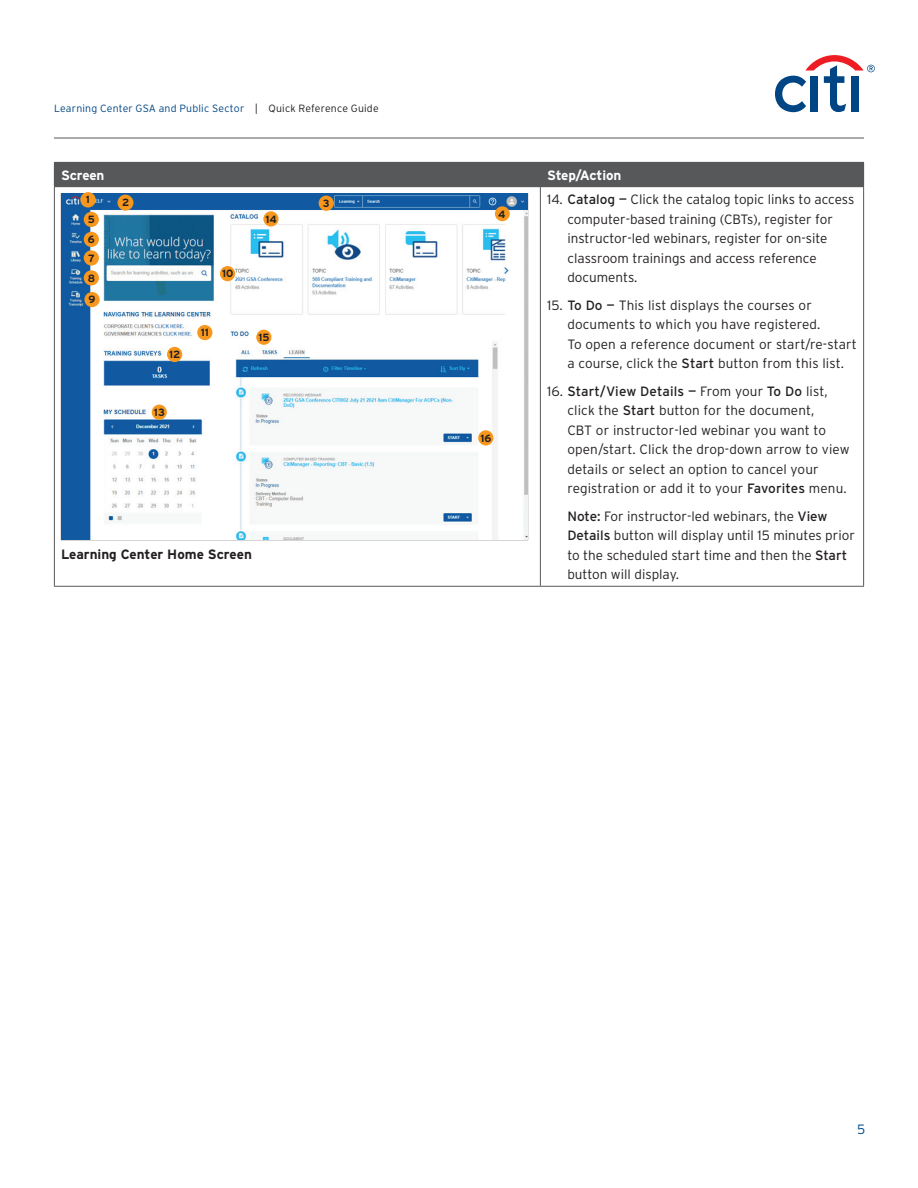
<style>
.page{position:relative;width:918px;height:1188px;background:#fff}
.page>*{position:absolute;margin:0;border:0;box-sizing:border-box;transform-origin:0 0}
.t1{font:300 13.5px/19.5px "Interstate";color:#231f20}
.t2{font:700 13.5px "Interstate";color:#231f20}
.t3{font:700 13.5px "Interstate";letter-spacing:-.01em;color:#fff}
.t4{font:300 13.5px "Interstate";color:#004a8d}
.t5{font:300 10.5px "Interstate";letter-spacing:.02em;color:#004684}
.t6{font:700 10.5px/20px "Interstate";color:#231f20}
.s1{color:#231f20}
.s2{font-weight:400}
</style>
<div class="page">
<svg style="left:775px;top:55px;width:100px;height:57px"></svg>
<hr style="left:54px;top:138px;width:810px;height:1px;background:#57585a">
<hr style="left:54px;top:586px;width:486px;height:1px;background:#57585a">
<hr style="left:540px;top:586px;width:324px;height:1px;background:#57585a">
<hr style="left:540px;top:187px;width:1px;height:399px;background:#57585a">
<hr style="left:863px;top:187px;width:1px;height:399px;background:#57585a">
<hr style="left:54px;top:187px;width:1px;height:399px;background:#57585a">
<div style="left:54px;top:162px;width:486px;height:25px;background:#57585a"></div>
<div style="left:540px;top:162px;width:324px;height:25px;background:#57585a"></div>
<img style="left:61px;top:194px;width:467px;height:346px">
<div style="left:80px;top:192px;width:16px;height:16px;background:#f7971d;border-radius:50%"></div>
<div style="left:117px;top:195px;width:16px;height:16px;background:#f7971d;border-radius:50%"></div>
<div style="left:319px;top:196px;width:15px;height:15px;background:#f7971d;border-radius:50%"></div>
<div style="left:495px;top:206px;width:15px;height:15px;background:#f7971d;border-radius:50%"></div>
<div style="left:84px;top:212px;width:15px;height:15px;background:#f7971d;border-radius:50%"></div>
<div style="left:84px;top:232px;width:15px;height:15px;background:#f7971d;border-radius:50%"></div>
<div style="left:220px;top:266px;width:15px;height:15px;background:#f7971d;border-radius:50%"></div>
<div style="left:197px;top:325px;width:15px;height:15px;background:#f7971d;border-radius:50%"></div>
<div style="left:167px;top:347px;width:15px;height:15px;background:#f7971d;border-radius:50%"></div>
<div style="left:84px;top:250px;width:15px;height:16px;background:#f7971d;border-radius:50%"></div>
<div style="left:84px;top:270px;width:15px;height:16px;background:#f7971d;border-radius:50%"></div>
<div style="left:84px;top:292px;width:16px;height:15px;background:#f7971d;border-radius:50%"></div>
<div style="left:152px;top:405px;width:15px;height:15px;background:#f7971d;border-radius:50%"></div>
<div style="left:263px;top:211px;width:16px;height:16px;background:#f7971d;border-radius:50%"></div>
<div style="left:256px;top:330px;width:15px;height:15px;background:#f7971d;border-radius:50%"></div>
<div style="left:478px;top:430px;width:15px;height:16px;background:#f7971d;border-radius:50%"></div>
<p class="t5" style="left:54px;top:102px;width:326px">Learning Center GSA and Public Sector <span class="s1">| Quick Reference Guide</span></p>
<p class="t3" style="left:61px;top:167px;width:45px">Screen</p>
<p class="t3" style="left:547px;top:167px;width:76px">Step/Action</p>
<p class="t6" style="left:86px;top:190px;width:6px">1</p>
<p class="t6" style="left:122px;top:193px;width:9px">2</p>
<p class="t6" style="left:323px;top:193px;width:8px">3</p>
<p class="t6" style="left:88px;top:210px;width:9px">5<br>6</p>
<p class="t6" style="left:88px;top:248px;width:9px">7<br>8</p>
<p class="t6" style="left:89px;top:290px;width:8px">9</p>
<p class="t6" style="left:169px;top:345px;width:13px">12</p>
<p class="t6" style="left:154px;top:403px;width:12px">13</p>
<p class="t6" style="left:222px;top:264px;width:13px">10</p>
<p class="t6" style="left:201px;top:323px;width:10px">11</p>
<p class="t6" style="left:265px;top:209px;width:13px">14</p>
<p class="t6" style="left:258px;top:327px;width:13px">15</p>
<p class="t2" style="left:61px;top:546px;width:192px">Learning Center Home Screen</p>
<p class="t6" style="left:498px;top:204px;width:9px">4</p>
<p class="t6" style="left:480px;top:428px;width:13px">16</p>
<p class="t1" style="left:567px;top:190px;width:288px;text-indent:-20px">14. <span class="s2">Catalog —</span> Click the catalog topic links to access computer-based training (CBTs), register for instructor-led webinars, register for on-site classroom trainings and access reference documents.</p>
<p class="t1" style="left:567px;top:295px;width:291px;text-indent:-20px">15. <span class="s2">To Do —</span> This list displays the courses or documents to which you have registered.<br>To open a reference document or start/re-start a course, click the <span class="s2">Start</span> button from this list.</p>
<p class="t1" style="left:567px;top:381px;width:284px;text-indent:-20px">16. <span class="s2">Start/View Details —</span> From your <span class="s2">To Do</span> list, click the <span class="s2">Start</span> button for the document,<br>CBT or instructor-led webinar you want to open/start. Click the drop-down arrow to view details or select an option to cancel your registration or add it to your <span class="s2">Favorites</span> menu.</p>
<p class="t1" style="left:567px;top:506px;width:289px"><span class="s2">Note:</span> For instructor-led webinars, the <span class="s2">View Details</span> button will display until 15 minutes prior to the scheduled start time and then the <span class="s2">Start </span>button will display.</p>
<p class="t4" style="left:857px;top:1121px;width:10px">5</p>
</div>
